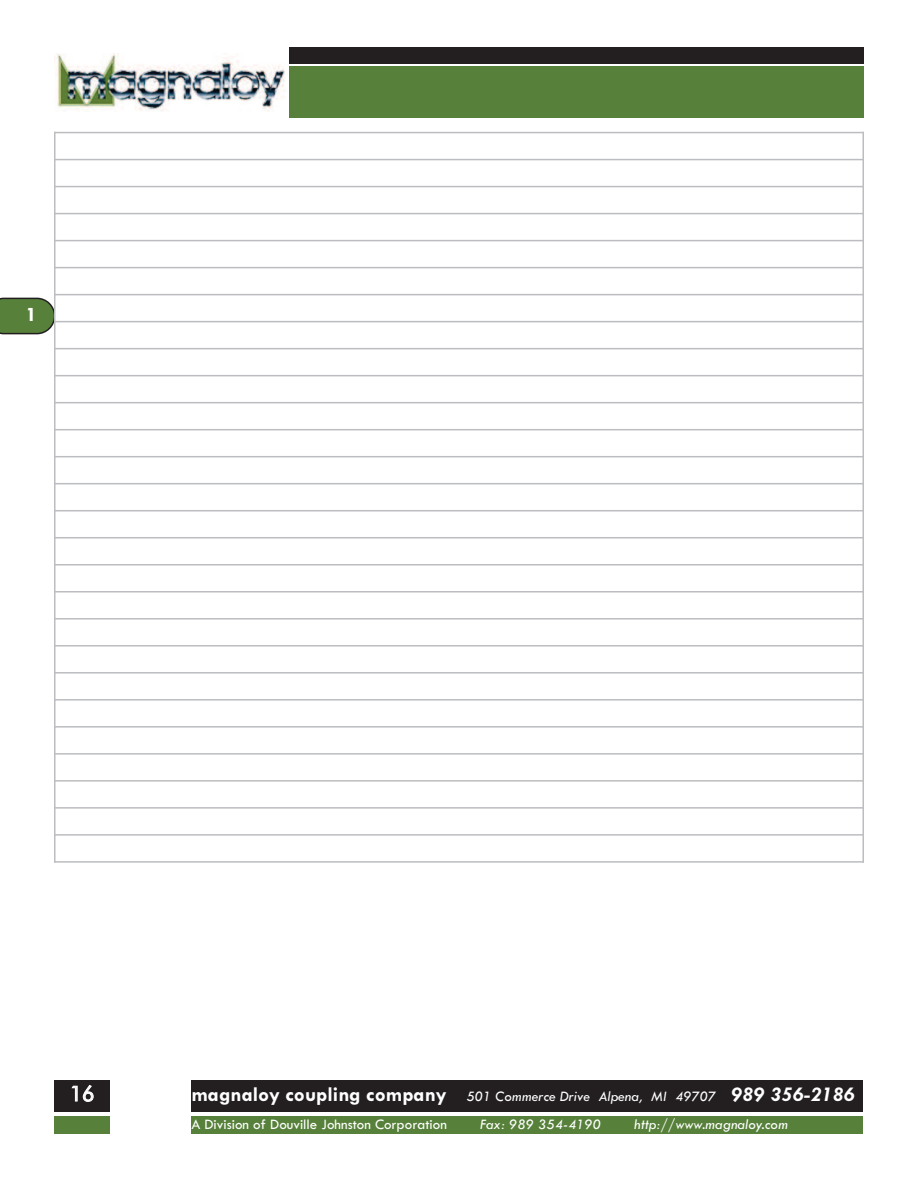
<style>
.page{position:relative;width:918px;height:1188px;background:#fff}
.page>*{position:absolute;margin:0;border:0;box-sizing:border-box;transform-origin:0 0}
.t1{font:21px "Futura BT";color:#fff}
.t2{font:700 21px "Tw Cen";color:#fff}
.t3{font:15px/28px "Tw Cen";color:#fff}
.t4{font:italic 15px "Tw Cen";color:#fff}
.s1{font-weight:700;font-size:21px}
.s2{font-style:italic}
.s3{font-weight:700;font-style:italic;font-size:21px}
</style>
<div class="page">
<div style="left:290px;top:47px;width:574px;height:17px;background:#231f20"></div>
<div style="left:290px;top:67px;width:574px;height:51px;background:#57813a"></div>
<div style="left:54px;top:1117px;width:55px;height:17px;background:#57813a"></div>
<div style="left:191px;top:1080px;width:672px;height:32px;background:#231f20"></div>
<div style="left:191px;top:1117px;width:672px;height:17px;background:#57813a"></div>
<div style="left:54px;top:1080px;width:55px;height:32px;background:#231f20"></div>
<img style="left:54px;top:53px;width:231px;height:58px">
<svg style="left:0;top:298px;width:54px;height:36px;background:#5b7f41"></svg>
<hr style="left:54px;top:132px;width:2px;height:731px;background:#bcbdc0">
<hr style="left:862px;top:132px;width:2px;height:731px;background:#bcbdc0">
<hr style="left:54px;top:132px;width:810px;height:1px;background:#bcbdc0">
<hr style="left:54px;top:159px;width:810px;height:1px;background:#bcbdc0">
<hr style="left:54px;top:186px;width:810px;height:1px;background:#bcbdc0">
<hr style="left:54px;top:213px;width:810px;height:1px;background:#bcbdc0">
<hr style="left:54px;top:240px;width:810px;height:1px;background:#bcbdc0">
<hr style="left:54px;top:267px;width:810px;height:1px;background:#bcbdc0">
<hr style="left:54px;top:294px;width:810px;height:1px;background:#bcbdc0">
<hr style="left:54px;top:321px;width:810px;height:1px;background:#bcbdc0">
<hr style="left:54px;top:348px;width:810px;height:1px;background:#bcbdc0">
<hr style="left:54px;top:375px;width:810px;height:1px;background:#bcbdc0">
<hr style="left:54px;top:402px;width:810px;height:1px;background:#bcbdc0">
<hr style="left:54px;top:429px;width:810px;height:1px;background:#bcbdc0">
<hr style="left:54px;top:456px;width:810px;height:1px;background:#bcbdc0">
<hr style="left:54px;top:483px;width:810px;height:1px;background:#bcbdc0">
<hr style="left:54px;top:510px;width:810px;height:1px;background:#bcbdc0">
<hr style="left:54px;top:537px;width:810px;height:1px;background:#bcbdc0">
<hr style="left:54px;top:564px;width:810px;height:2px;background:#bcbdc0">
<hr style="left:54px;top:591px;width:810px;height:2px;background:#bcbdc0">
<hr style="left:54px;top:618px;width:810px;height:2px;background:#bcbdc0">
<hr style="left:54px;top:645px;width:810px;height:2px;background:#bcbdc0">
<hr style="left:54px;top:672px;width:810px;height:2px;background:#bcbdc0">
<hr style="left:54px;top:699px;width:810px;height:2px;background:#bcbdc0">
<hr style="left:54px;top:726px;width:810px;height:2px;background:#bcbdc0">
<hr style="left:54px;top:753px;width:810px;height:2px;background:#bcbdc0">
<hr style="left:54px;top:780px;width:810px;height:2px;background:#bcbdc0">
<hr style="left:54px;top:807px;width:810px;height:2px;background:#bcbdc0">
<hr style="left:54px;top:834px;width:810px;height:2px;background:#bcbdc0">
<hr style="left:54px;top:861px;width:810px;height:2px;background:#bcbdc0">
<h1 class="t2" style="left:26px;top:302px;width:13px">1</h1>
<h1 class="t1" style="left:70px;top:1082px;width:26px">16</h1>
<p class="t3" style="left:191px;top:1082px;width:665px"><span class="s1">magnaloy coupling company</span> <span class="s2">501 Commerce Drive Alpena, MI 49707</span> <span class="s3">989 356-2186<br></span>A Division of Douville Johnston Corporation</p>
<p class="t4" style="left:480px;top:1115px;width:123px">Fax: 989 354-4190</p>
<p class="t4" style="left:634px;top:1115px;width:155px">http://www.magnaloy.com</p>
</div>
